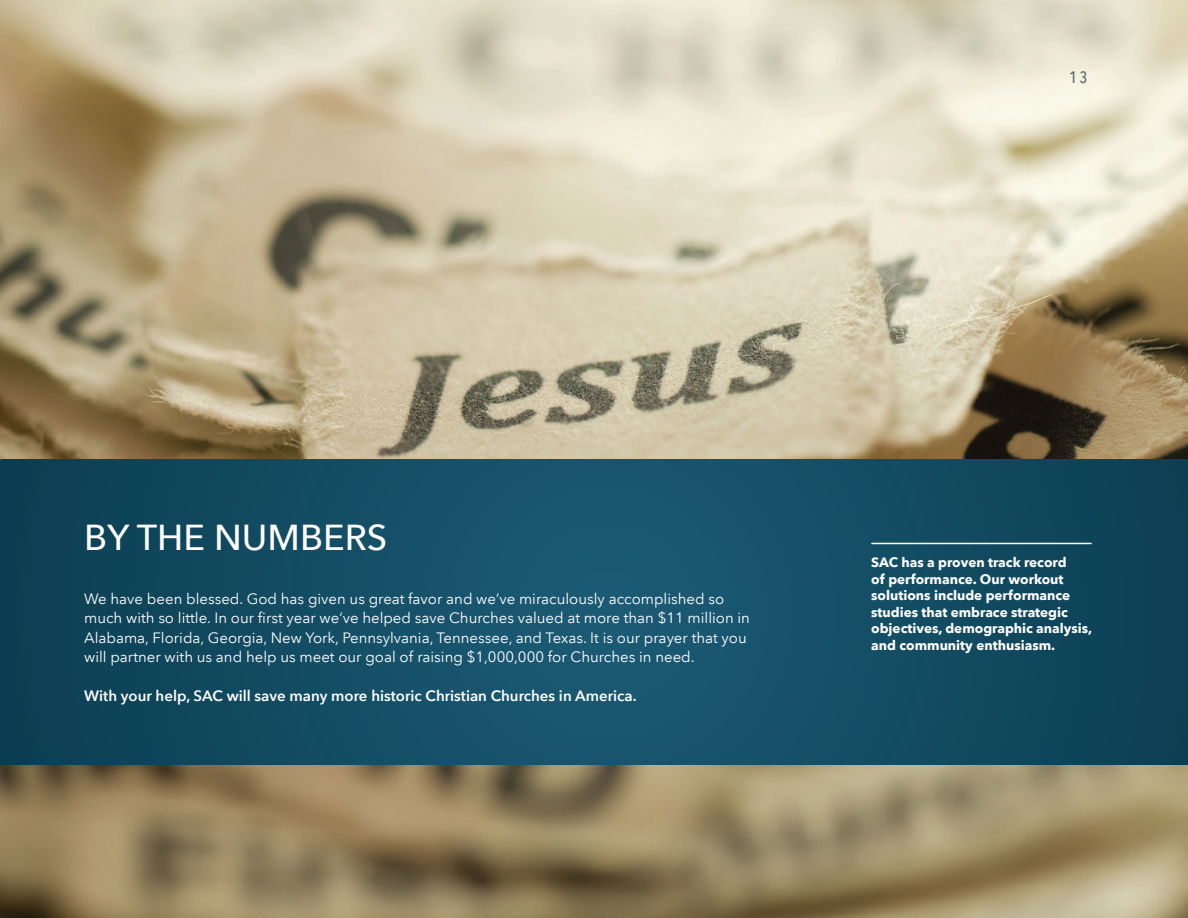
<style>
.page{position:relative;width:1188px;height:918px;background:#fff}
.page>*{position:absolute;margin:0;border:0;box-sizing:border-box;transform-origin:0 0}
.t1{font:500 36px "Avenir Next LT Com";color:#fff}
.t2{font:500 condensed 16.5px "Avenir Next LT Com";color:#5f696f}
.t3{font:15px/19.5px "Avenir Next LT Com";color:#fff}
.t4{font:600 15px "Avenir Next LT Com";color:#fff}
.t5{font:700 13.5px/16.5px "Avenir Next LT Com";color:#fff}
</style>
<div class="page">
<img style="left:0;top:0;width:1188px;height:918px">
<svg style="left:0;top:459px;width:1188px;height:306px;background:#134c63"></svg>
<svg style="left:0;top:155px;width:1px;height:302px"></svg>
<hr style="left:872px;top:543px;width:219px;height:1px;background:#fff">
<p class="t2" style="left:1069px;top:67px;width:20px">13</p>
<h1 class="t1" style="left:84px;top:516px;width:305px">BY THE NUMBERS</h1>
<p class="t3" style="left:84px;top:589px;width:667px">We have been blessed. God has given us great favor and we’ve miraculously accomplished so much with so little. In our first year we’ve helped save Churches valued at more than $11 million in Alabama, Florida, Georgia, New York, Pennsylvania, Tennessee, and Texas. It is our prayer that you will partner with us and help us meet our goal of raising $1,000,000 for Churches in need.</p>
<p class="t4" style="left:84px;top:687px;width:554px">With your help, SAC will save many more historic Christian Churches in America.</p>
<p class="t5" style="left:871px;top:554px;width:223px">SAC has a proven track record<br>of performance. Our workout solutions include performance studies that embrace strategic objectives, demographic analysis, and community enthusiasm.</p>
</div>
